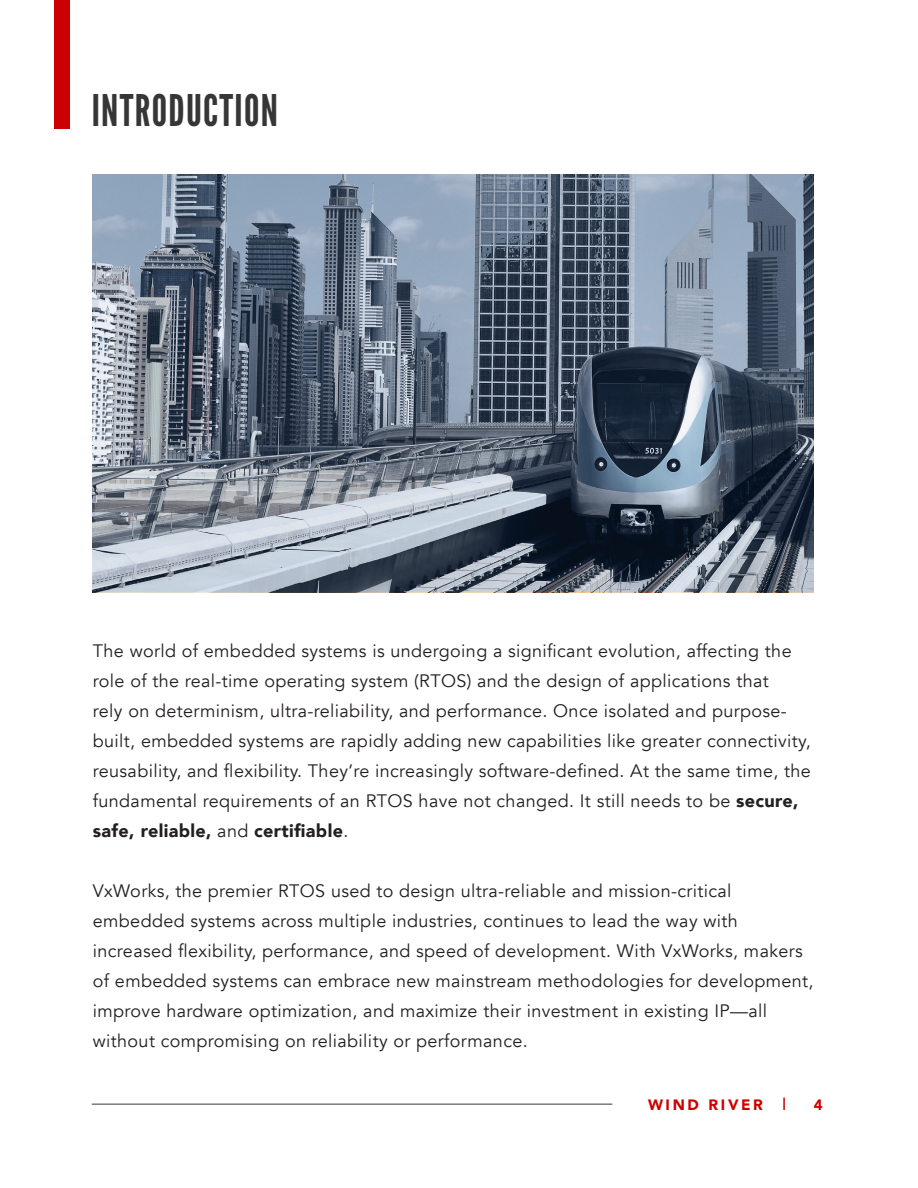
<style>
.page{position:relative;width:918px;height:1188px;background:#fff}
.page>*{position:absolute;margin:0;border:0;box-sizing:border-box;transform-origin:0 0}
.t1{font:43.5px "League Gothic";letter-spacing:.03em;color:#363636}
.Body{font:18px/30px "Avenir";letter-spacing:.02em;color:#231f20}
.t2{font:900 15px "Avenir";letter-spacing:.175em;color:#c00}
.s1{font-weight:900}
</style>
<div class="page">
<svg style="left:783px;top:1098px;width:2px;height:12px"></svg>
<hr style="left:92px;top:1104px;width:520px;height:1px;background:#363636">
<div style="left:54px;top:0;width:15px;height:129px;background:#c00"></div>
<svg style="left:93px;top:174px;width:721px;height:418px;background:#6b7888"></svg>
<h1 class="t1" style="left:92px;top:85px;width:188px">INTRODUCTION</h1>
<p class="Body" style="left:93px;top:636px;width:719px">The world of embedded systems is undergoing a significant evolution, affecting the role of the real-time operating system (RTOS) and the design of applications that<br>rely on determinism, ultra-reliability, and performance. Once isolated and purpose&shy;built, embedded systems are rapidly adding new capabilities like greater connectivity, reusability, and flexibility. They’re increasingly software-defined. At the same time, the fundamental requirements of an RTOS have not changed. It still needs to be <span class="s1">secure, safe, reliable,</span> and <span class="s1">certifiable</span>.</p>
<p class="Body" style="left:93px;top:876px;width:722px">VxWorks, the premier RTOS used to design ultra-reliable and mission-critical embedded systems across multiple industries, continues to lead the way with increased flexibility, performance, and speed of development. With VxWorks, makers of embedded systems can embrace new mainstream methodologies for development, improve hardware optimization, and maximize their investment in existing IP—all without compromising on reliability or performance.</p>
<p class="t2" style="left:648px;top:1092px;width:117px">WIND RIVER</p>
<p class="t2" style="left:814px;top:1092px;width:10px">4</p>
</div>
